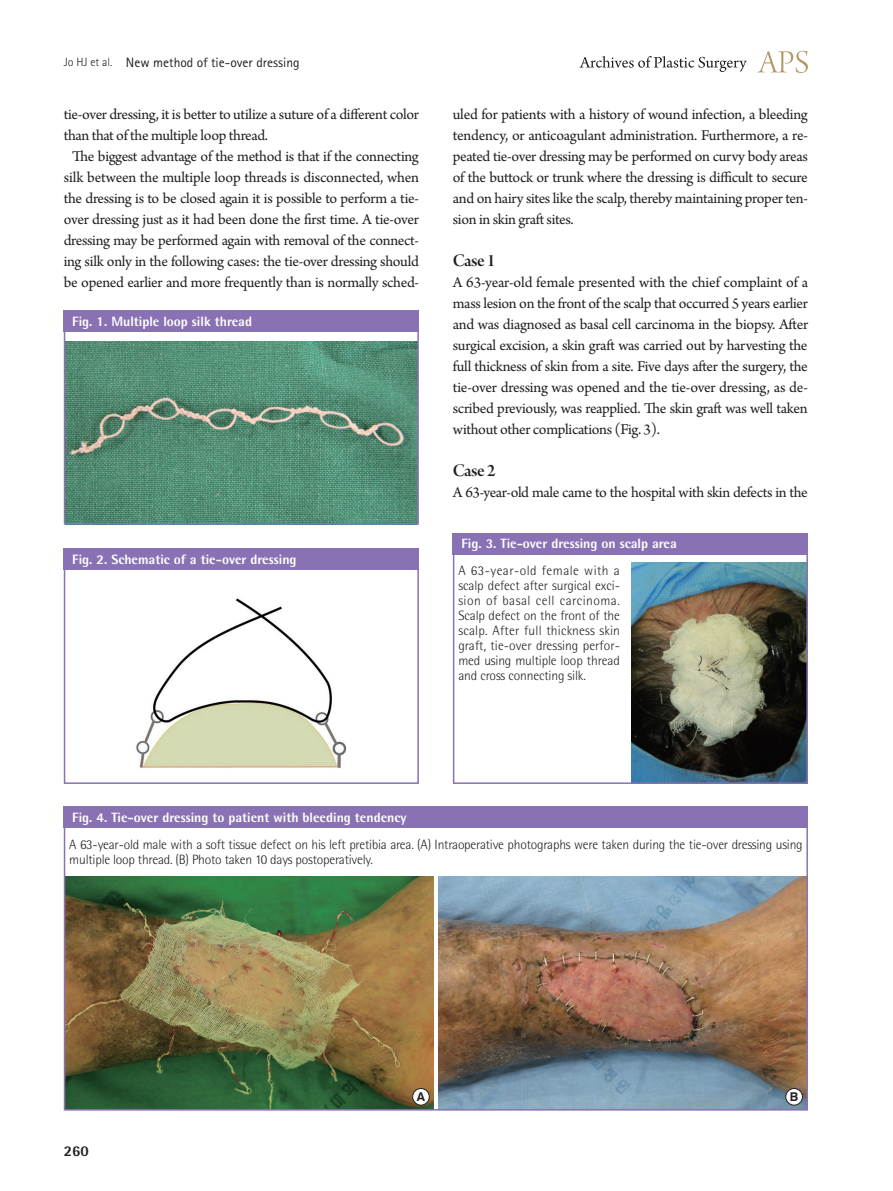
<style>
.page{position:relative;width:893px;height:1191px;background:#fff}
.page>*{position:absolute;margin:0;border:0;box-sizing:border-box;transform-origin:0 0}
.중제목{font:18.75px "Arno Pro Smbd Display";letter-spacing:-.025em;color:#231f20}
.본문_성형{font:15.75px/21px "Arno Pro";letter-spacing:-.02em;color:#231f20;text-align:justify}
.t1{font:800 15px "Rotis Semi Sans Std";color:#231f20}
.그림__표-설명{font:300 13.5px/15px "Rotis Semi Sans Std";letter-spacing:-.015em;color:#231f20}
.표_그림_제목_볼드{font:800 13.5px "Rotis Semi Sans Std";color:#fff}
.하시라_제목{font:13.5px "Rotis Sans Serif Std";color:#231f20}
.t2{font:700 12.15px "Swiss 721 BT";color:#231f20}
.s1{font-weight:300;font-size:12px}
</style>
<div class="page">
<svg style="left:757px;top:51px;width:51px;height:22px"></svg>
<svg style="left:579px;top:56px;width:168px;height:16px"></svg>
<img style="left:136px;top:598px;width:211px;height:170px">
<div style="left:64px;top:549px;width:355px;height:21px;background:#8972b3"></div>
<div style="left:64px;top:549px;width:355px;height:235px;border:2px solid #8972b3"></div>
<img style="left:631px;top:563px;width:174px;height:218px">
<div style="left:453px;top:533px;width:355px;height:21px;background:#8972b3"></div>
<div style="left:453px;top:533px;width:355px;height:251px;border:2px solid #8972b3"></div>
<img style="left:67px;top:876px;width:367px;height:231px">
<img style="left:438px;top:876px;width:367px;height:231px">
<div style="left:64px;top:806px;width:744px;height:21px;background:#8972b3"></div>
<div style="left:413px;top:1088px;width:16px;height:17px;background:#fff;border-radius:50%"></div>
<div style="left:412px;top:1088px;width:17px;height:17px;border:1px solid #231f20;border-radius:50%"></div>
<div style="left:786px;top:1088px;width:16px;height:17px;background:#fff;border-radius:50%"></div>
<div style="left:786px;top:1088px;width:17px;height:17px;border:1px solid #231f20;border-radius:50%"></div>
<img style="left:67px;top:341px;width:349px;height:180px">
<div style="left:64px;top:310px;width:355px;height:22px;background:#8972b3"></div>
<div style="left:64px;top:806px;width:744px;height:304px;border:2px solid #8972b3"></div>
<div style="left:64px;top:310px;width:355px;height:214px;border:2px solid #8972b3"></div>
<p class="하시라_제목" style="left:64px;top:54px;width:237px"><span class="s1">Jo HJ et al.</span> New method of tie-over dressing</p>
<p class="본문_성형" style="left:64px;top:105px;width:357px">tie-over dressing, it is better to utilize a suture of a different color than that of the multiple loop thread.</p>
<p class="본문_성형" style="left:64px;top:147px;width:357px;text-align:center">The biggest advantage of the method is that if the connecting silk between the multiple loop threads is disconnected, when the dressing is to be closed again it is possible to perform a tie&shy;over dressing just as it had been done the first time. A tie-over dressing may be performed again with removal of the connect&shy;ing silk only in the following cases: the tie-over dressing should be opened earlier and more frequently than is normally sched-</p>
<p class="표_그림_제목_볼드" style="left:72px;top:313px;width:181px">Fig. 1. Multiple loop silk thread</p>
<p class="표_그림_제목_볼드" style="left:72px;top:551px;width:226px">Fig. 2. Schematic of a tie-over dressing</p>
<p class="본문_성형" style="left:453px;top:105px;width:357px">uled for patients with a history of wound infection, a bleeding tendency, or anticoagulant administration. Furthermore, a re&shy;peated tie-over dressing may be performed on curvy body areas of the buttock or trunk where the dressing is difficult to secure and on hairy sites like the scalp, thereby maintaining proper ten&shy;sion in skin graft sites.</p>
<p class="중제목" style="left:453px;top:250px;width:44px">Case 1</p>
<p class="본문_성형" style="left:453px;top:273px;width:357px">A 63-year-old female presented with the chief complaint of a mass lesion on the front of the scalp that occurred 5 years earlier and was diagnosed as basal cell carcinoma in the biopsy. After surgical excision, a skin graft was carried out by harvesting the full thickness of skin from a site. Five days after the surgery, the tie-over dressing was opened and the tie-over dressing, as de&shy;scribed previously, was reapplied. The skin graft was well taken without other complications (Fig. 3).</p>
<p class="중제목" style="left:453px;top:460px;width:44px">Case 2</p>
<p class="본문_성형" style="left:453px;top:483px;width:356px">A 63-year-old male came to the hospital with skin defects in the</p>
<p class="표_그림_제목_볼드" style="left:461px;top:535px;width:217px">Fig. 3. Tie-over dressing on scalp area</p>
<p class="그림__표-설명" style="left:458px;top:563px;width:163px;text-align:justify">A 63-year-old female with a scalp defect after surgical exci&shy;sion of basal cell carcinoma.<br>Scalp defect on the front of the scalp. After full thickness skin graft, tie-over dressing perfor&shy;med using multiple loop thread and cross connecting silk.</p>
<p class="표_그림_제목_볼드" style="left:72px;top:808px;width:336px">Fig. 4. Tie-over dressing to patient with bleeding tendency</p>
<p class="그림__표-설명" style="left:69px;top:837px;width:735px">A 63-year-old male with a soft tissue defect on his left pretibia area. (A) Intraoperative photographs were taken during the tie-over dressing using multiple loop thread. (B) Photo taken 10 days postoperatively.</p>
<p class="t1" style="left:64px;top:1141px;width:27px">260</p>
<p class="t2" style="left:417px;top:1089px;width:10px">A</p>
<p class="t2" style="left:790px;top:1089px;width:10px">B</p>
</div>
